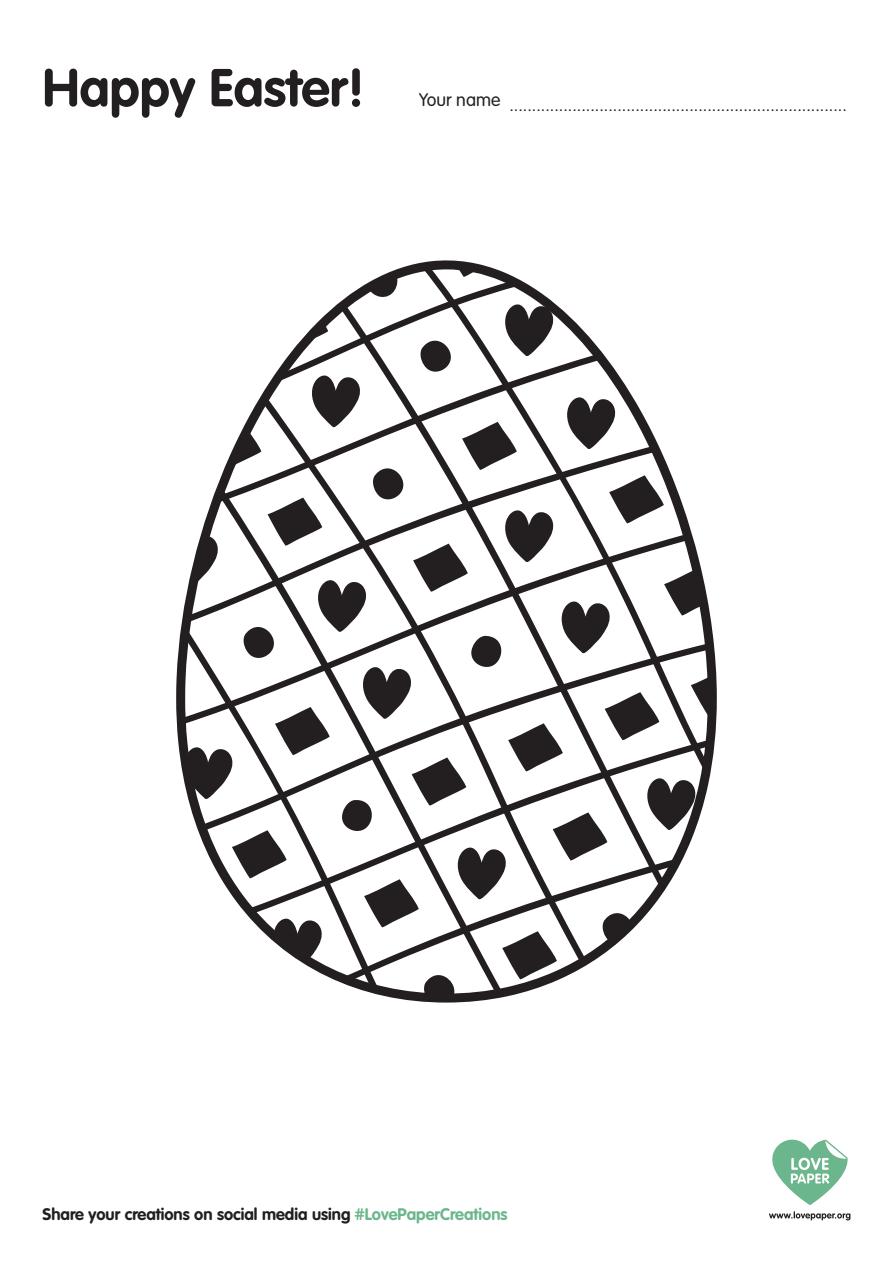
<style>
.page{position:relative;width:893px;height:1263px;background:#fff}
.page>*{position:absolute;margin:0;border:0;box-sizing:border-box;transform-origin:0 0}
.t1{font:700 52.5px "VAG Rounded LT Pro";color:#231f20}
.t2{font:300 18px "VAG Rounded LT Pro";color:#231f20}
.t3{font:700 16.5px "VAG Rounded LT Pro";color:#231f20}
.s1{color:#6cb68d}
</style>
<div class="page">
<svg style="left:769px;top:1211px;width:81px;height:9px"></svg>
<svg style="left:772px;top:1140px;width:76px;height:65px"></svg>
<svg style="left:176px;top:260px;width:541px;height:742px"></svg>
<h1 class="t1" style="left:43px;top:55px;width:324px">Happy Easter!</h1>
<p class="t2" style="left:419px;top:89px;width:83px">Your name</p>
<p class="t2" style="left:509px;top:94px;width:339px">...........................................................................</p>
<p class="t3" style="left:43px;top:1204px;width:466px">Share your creations on social media using <span class="s1">#LovePaperCreations</span></p>
</div>
